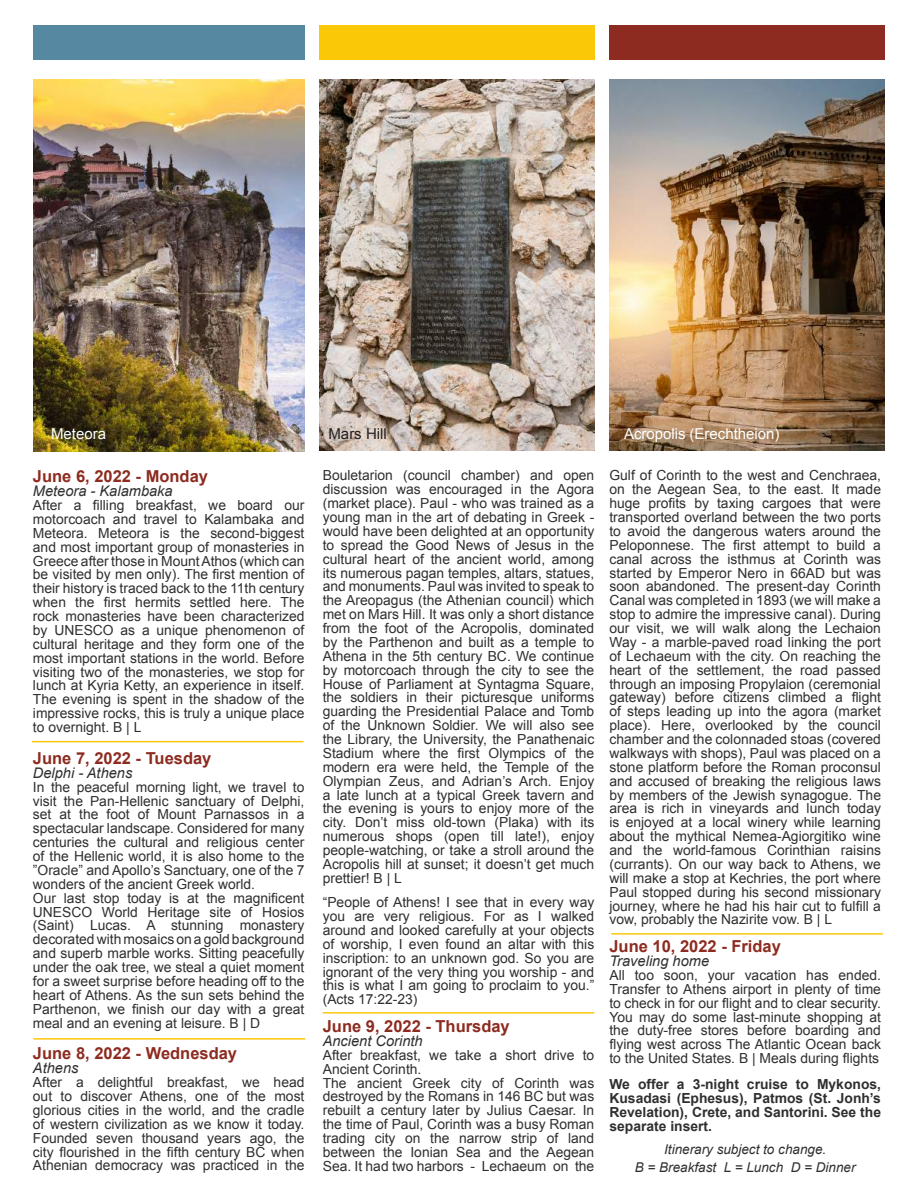
<style>
.page{position:relative;width:918px;height:1188px;background:#fff}
.page>*{position:absolute;margin:0;border:0;box-sizing:border-box;transform-origin:0 0}
.t1{font:700 16.5px "Arial";color:#8d2b20}
.t2{font:15px "Arial";color:#fff}
.t3{font:15px "Arial";color:#231f20}
.t4{font:italic 14.7px "Arial";color:#2e2f2e}
.t5{font:13.8px/13.8px "Arial";color:#2e2f2e;text-align:justify}
.t6{font:700 13.8px/13.8px "Arial";color:#2e2f2e;text-align:justify}
.t7{font:italic 13.5px/18.5px "Arial";color:#2e2f2e;text-align:center}
</style>
<div class="page">
<div style="left:33px;top:26px;width:272px;height:34px;background:#5788a2"></div>
<div style="left:320px;top:26px;width:275px;height:34px;background:#fbc808"></div>
<div style="left:609px;top:26px;width:276px;height:34px;background:#8d2b20"></div>
<img style="left:609px;top:80px;width:276px;height:370px">
<img style="left:319px;top:79px;width:275px;height:371px">
<img style="left:33px;top:79px;width:272px;height:372px">
<hr style="left:32px;top:741px;width:272px;height:1px;background:#fbc808">
<hr style="left:34px;top:1038px;width:271px;height:2px;background:#fbc808">
<hr style="left:323px;top:1012px;width:271px;height:2px;background:#fbc808">
<hr style="left:611px;top:933px;width:272px;height:2px;background:#fbc808">
<p class="t2" style="left:51px;top:424px;width:57px">Meteora</p>
<p class="t3" style="left:328px;top:424px;width:60px">Mars Hill</p>
<p class="t2" style="left:624px;top:424px;width:157px">Acropolis (Erechtheion)</p>
<p class="t1" style="left:33px;top:466px;width:177px">June 6, 2022 - Monday</p>
<p class="t4" style="left:33px;top:482px;width:141px">Meteora - Kalambaka</p>
<p class="t5" style="left:33px;top:498px;width:273px">After a filling breakfast, we board our motorcoach and travel to Kalambaka and Meteora. Meteora is the second-biggest and most important group of monasteries in Greece after those in Mount Athos (which can be visited by men only). The first mention of their history is traced back to the 11th century when the first hermits settled here. The rock monasteries have been characterized by UNESCO as a unique phenomenon of cultural heritage and they form one of the most important stations in the world. Before visiting two of the monasteries, we stop for lunch at Kyria Ketty, an experience in itself.<br>The evening is spent in the shadow of the impressive rocks, this is truly a unique place to overnight. B | L</p>
<p class="t1" style="left:33px;top:747px;width:180px">June 7, 2022 - Tuesday</p>
<p class="t4" style="left:33px;top:763px;width:101px">Delphi - Athens</p>
<p class="t5" style="left:33px;top:780px;width:273px;text-align:left">In the peaceful morning light, we travel to visit the Pan-Hellenic sanctuary of Delphi, set at the foot of Mount Parnassos in a spectacular landscape. Considered for many centuries the cultural and religious center of the Hellenic world, it is also home to the ”Oracle” and Apollo’s Sanctuary, one of the 7 wonders of the ancient Greek world.<br>Our last stop today is at the magnificent UNESCO World Heritage site of Hosios (Saint) Lucas. A stunning monastery decorated with mosaics on a gold background and superb marble works. Sitting peacefully under the oak tree, we steal a quiet moment for a sweet surprise before heading off to the heart of Athens. As the sun sets behind the Parthenon, we finish our day with a great meal and an evening at leisure. B | D</p>
<p class="t1" style="left:33px;top:1043px;width:206px">June 8, 2022 - Wednesday</p>
<p class="t4" style="left:33px;top:1059px;width:47px">Athens</p>
<p class="t5" style="left:33px;top:1076px;width:273px">After a delightful breakfast, we head out to discover Athens, one of the most glorious cities in the world, and the cradle of western civilization as we know it today.<br>Founded seven thousand years ago, the city flourished in the fifth century BC when Athenian democracy was practiced in the</p>
<p class="t5" style="left:323px;top:469px;width:273px">Bouletarion (council chamber) and open discussion was encouraged in the Agora (market place). Paul - who was trained as a young man in the art of debating in Greek - would have been delighted at an opportunity to spread the Good News of Jesus in the cultural heart of the ancient world, among its numerous pagan temples, altars, statues, and monuments. Paul was invited to speak to the Areopagus (the Athenian council) which met on Mars Hill. It was only a short distance from the foot of the Acropolis, dominated by the Parthenon and built as a temple to Athena in the 5th century BC. We continue by motorcoach through the city to see the House of Parliament at Syntagma Square, the soldiers in their picturesque uniforms guarding the Presidential Palace and Tomb of the Unknown Soldier. We will also see the Library, the University, the Panathenaic Stadium where the first Olympics of the modern era were held, the Temple of the Olympian Zeus, and Adrian’s Arch. Enjoy a late lunch at a typical Greek tavern and the evening is yours to enjoy more of the city. Don’t miss old-town (Plaka) with its numerous shops (open till late!), enjoy people-watching, or take a stroll around the Acropolis hill at sunset; it doesn’t get much prettier! B | L</p>
<p class="t5" style="left:323px;top:896px;width:273px">“People of Athens! I see that in every way you are very religious. For as I walked around and looked carefully at your objects of worship, I even found an altar with this inscription: to an unknown god. So you are ignorant of the very thing you worship - and this is what I am going to proclaim to you.” (Acts 17:22-23)</p>
<p class="t1" style="left:323px;top:1015px;width:189px">June 9, 2022 - Thursday</p>
<p class="t4" style="left:323px;top:1031px;width:101px">Ancient Corinth</p>
<p class="t5" style="left:323px;top:1048px;width:273px;text-align:left">After breakfast, we take a short drive to Ancient Corinth.<br>The ancient Greek city of Corinth was destroyed by the Romans in 146 BC but was rebuilt a century later by Julius Caesar. In the time of Paul, Corinth was a busy Roman trading city on the narrow strip of land between the Ionian Sea and the Aegean Sea. It had two harbors - Lechaeum on the</p>
<p class="t5" style="left:609px;top:469px;width:273px">Gulf of Corinth to the west and Cenchraea, on the Aegean Sea, to the east. It made huge profits by taxing cargoes that were transported overland between the two ports to avoid the dangerous waters around the Peloponnese. The first attempt to build a canal across the isthmus at Corinth was started by Emperor Nero in 66AD but was soon abandoned. The present-day Corinth Canal was completed in 1893 (we will make a stop to admire the impressive canal). During our visit, we will walk along the Lechaion Way - a marble-paved road linking the port of Lechaeum with the city. On reaching the heart of the settlement, the road passed through an imposing Propylaion (ceremonial gateway) before citizens climbed a flight of steps leading up into the agora (market place). Here, overlooked by the council chamber and the colonnaded stoas (covered walkways with shops), Paul was placed on a stone platform before the Roman proconsul and accused of breaking the religious laws by members of the Jewish synagogue. The area is rich in vineyards and lunch today is enjoyed at a local winery while learning about the mythical Nemea-Agiorgitiko wine and the world-famous Corinthian raisins (currants). On our way back to Athens, we will make a stop at Kechries, the port where Paul stopped during his second missionary journey, where he had his hair cut to fulfill a vow, probably the Nazirite vow. B | L</p>
<p class="t1" style="left:609px;top:935px;width:173px">June 10, 2022 - Friday</p>
<p class="t4" style="left:609px;top:951px;width:101px">Traveling home</p>
<p class="t5" style="left:609px;top:968px;width:273px">All too soon, your vacation has ended.<br>Transfer to Athens airport in plenty of time to check in for our flight and to clear security.<br>You may do some last-minute shopping at the duty-free stores before boarding and flying west across The Atlantic Ocean back to the United States. B | Meals during flights</p>
<p class="t6" style="left:609px;top:1078px;width:273px">We offer a 3-night cruise to Mykonos, Kusadasi (Ephesus), Patmos (St. Jonh’s Revelation), Crete, and Santorini. See the separate insert.</p>
<p class="t7" style="left:635px;top:1140px;width:222px">Itinerary subject to change.<br>B = Breakfast L = Lunch D = Dinner</p>
</div>
